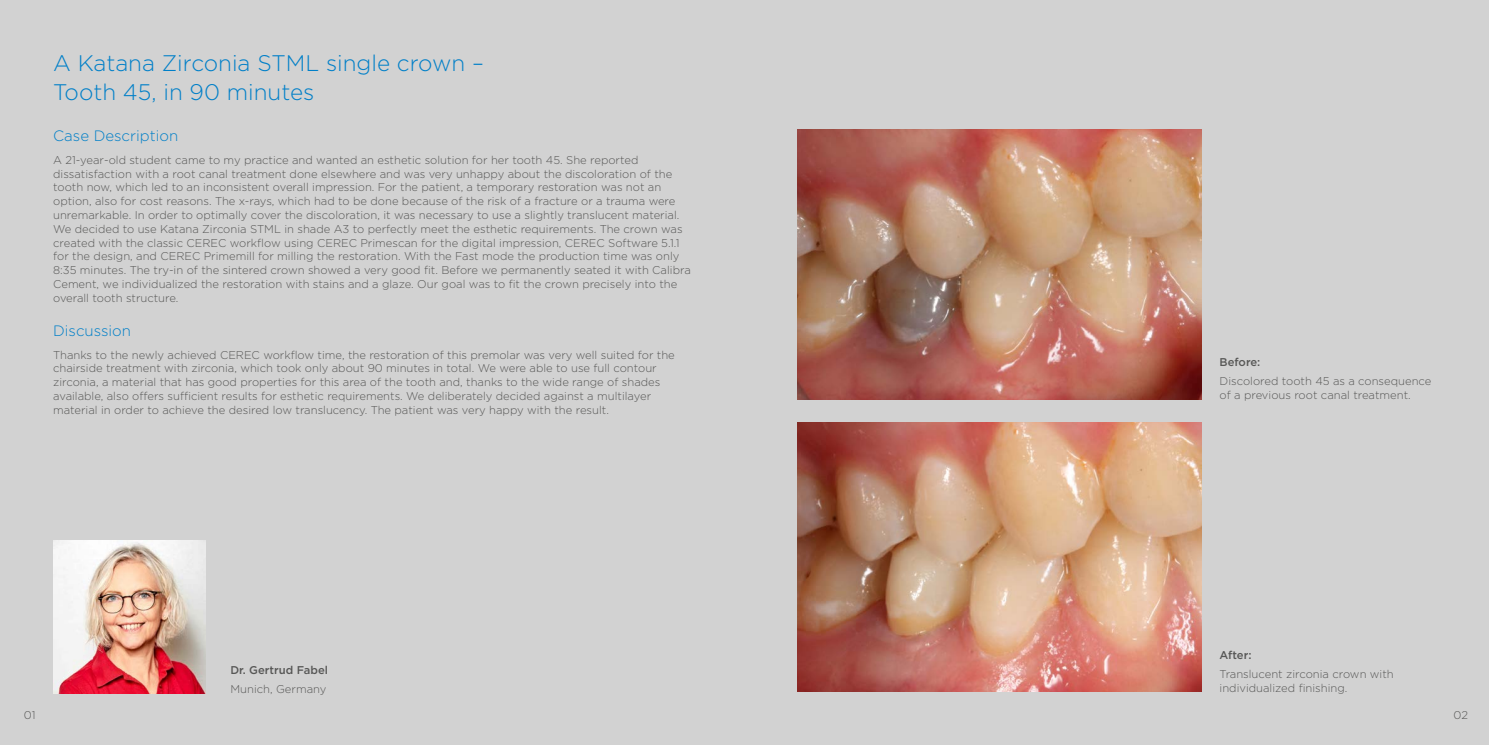
<style>
.page{position:relative;width:1489px;height:745px;background:#fff}
.page>*{position:absolute;margin:0;border:0;box-sizing:border-box;transform-origin:0 0}
.t1{font:300 22.5px/28.8px "Gotham";color:#007fc8}
.t2{font:300 15px "Gotham";color:#007fc8}
.t3{font:300 11.25px/13.8px "Gotham";color:#575756}
.t4{font:500 11.25px "Gotham";color:#575756}
</style>
<div class="page">
<div style="left:0;top:0;width:1488px;height:744px;background:#d2d2d2"></div>
<img style="left:53px;top:540px;width:153px;height:152px">
<img style="left:797px;top:129px;width:404px;height:270px">
<img style="left:797px;top:422px;width:404px;height:269px">
<h1 class="t1" style="left:53px;top:48px;width:432px">A Katana Zirconia STML single crown –<br>Tooth 45, in 90 minutes</h1>
<h2 class="t2" style="left:53px;top:126px;width:127px">Case Description</h2>
<p class="t3" style="left:53px;top:153px;width:639px">A 21-year-old student came to my practice and wanted an esthetic solution for her tooth 45. She reported dissatisfaction with a root canal treatment done elsewhere and was very unhappy about the discoloration of the tooth now, which led to an inconsistent overall impression. For the patient, a temporary restoration was not an option, also for cost reasons. The x-rays, which had to be done because of the risk of a fracture or a trauma were unremarkable. In order to optimally cover the discoloration, it was necessary to use a slightly translucent material.<br>We decided to use Katana Zirconia STML in shade A3 to perfectly meet the esthetic requirements. The crown was created with the classic CEREC workflow using CEREC Primescan for the digital impression, CEREC Software 5.1.1 for the design, and CEREC Primemill for milling the restoration. With the Fast mode the production time was only 8:35 minutes. The try-in of the sintered crown showed a very good fit. Before we permanently seated it with Calibra Cement, we individualized the restoration with stains and a glaze. Our goal was to fit the crown precisely into the overall tooth structure.</p>
<h2 class="t2" style="left:53px;top:321px;width:79px">Discussion</h2>
<p class="t3" style="left:53px;top:347px;width:623px">Thanks to the newly achieved CEREC workflow time, the restoration of this premolar was very well suited for the chairside treatment with zirconia, which took only about 90 minutes in total. We were able to use full contour zirconia, a material that has good properties for this area of the tooth and, thanks to the wide range of shades available, also offers sufficient results for esthetic requirements. We deliberately decided against a multilayer material in order to achieve the desired low translucency. The patient was very happy with the result.</p>
<p class="t4" style="left:1219px;top:354px;width:42px">Before:</p>
<p class="t3" style="left:1219px;top:374px;width:213px">Discolored tooth 45 as a consequence of a previous root canal treatment.</p>
<p class="t4" style="left:230px;top:662px;width:99px">Dr. Gertrud Fabel</p>
<p class="t3" style="left:230px;top:681px;width:97px">Munich, Germany</p>
<p class="t4" style="left:1219px;top:647px;width:33px">After:</p>
<p class="t3" style="left:1219px;top:666px;width:176px">Translucent zirconia crown with individualized finishing.</p>
<p class="t3" style="left:24px;top:707px;width:13px">01</p>
<p class="t3" style="left:1453px;top:707px;width:16px">02</p>
</div>
